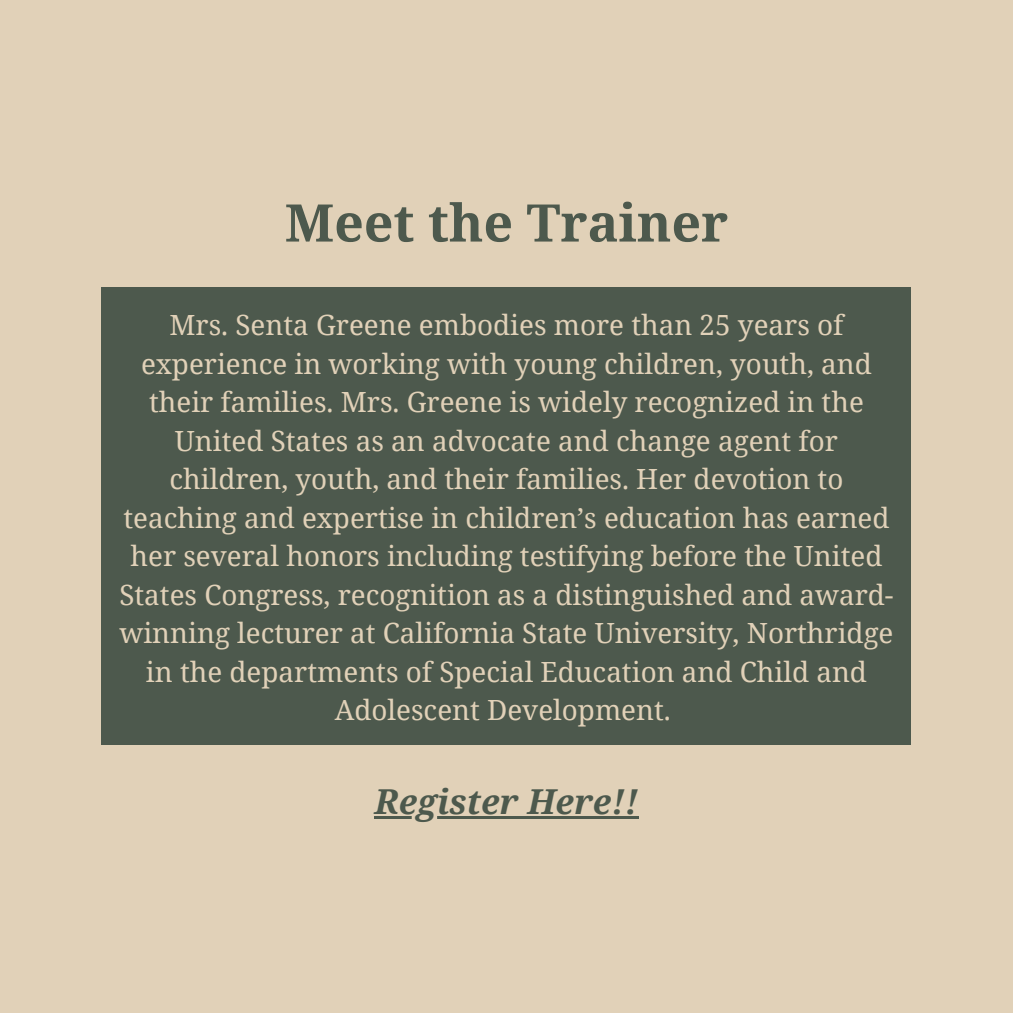
<style>
.page{position:relative;width:1013px;height:1013px;background:#fff}
.page>*{position:absolute;margin:0;border:0;box-sizing:border-box;transform-origin:0 0}
.t1{font:700 51.88px "Noto Serif";color:#4d594d}
.t2{font:italic 700 34.38px "Noto Serif";color:#4d594d}
.t3{font:27.75px/38.5px "Noto Serif";color:#e1d1b8;text-align:center}
</style>
<div class="page">
<div style="left:0;top:0;width:1012px;height:1012px;background:#e1d1b8"></div>
<div style="left:101px;top:287px;width:810px;height:458px;background:#4d594d"></div>
<hr style="left:374px;top:815px;width:264px;height:3px;background:#4d594d">
<h1 class="t1" style="left:285px;top:186px;width:445px">Meet the Trainer</h1>
<p class="t3" style="left:119px;top:305px;width:775px">Mrs. Senta Greene embodies more than 25 years of experience in working with young children, youth, and their families. Mrs. Greene is widely recognized in the United States as an advocate and change agent for children, youth, and their families. Her devotion to teaching and expertise in children’s education has earned her several honors including testifying before the United States Congress, recognition as a distinguished and award&shy;winning lecturer at California State University, Northridge in the departments of Special Education and Child and Adolescent Development.</p>
<h2 class="t2" style="left:374px;top:777px;width:265px">Register Here!!</h2>
</div>
